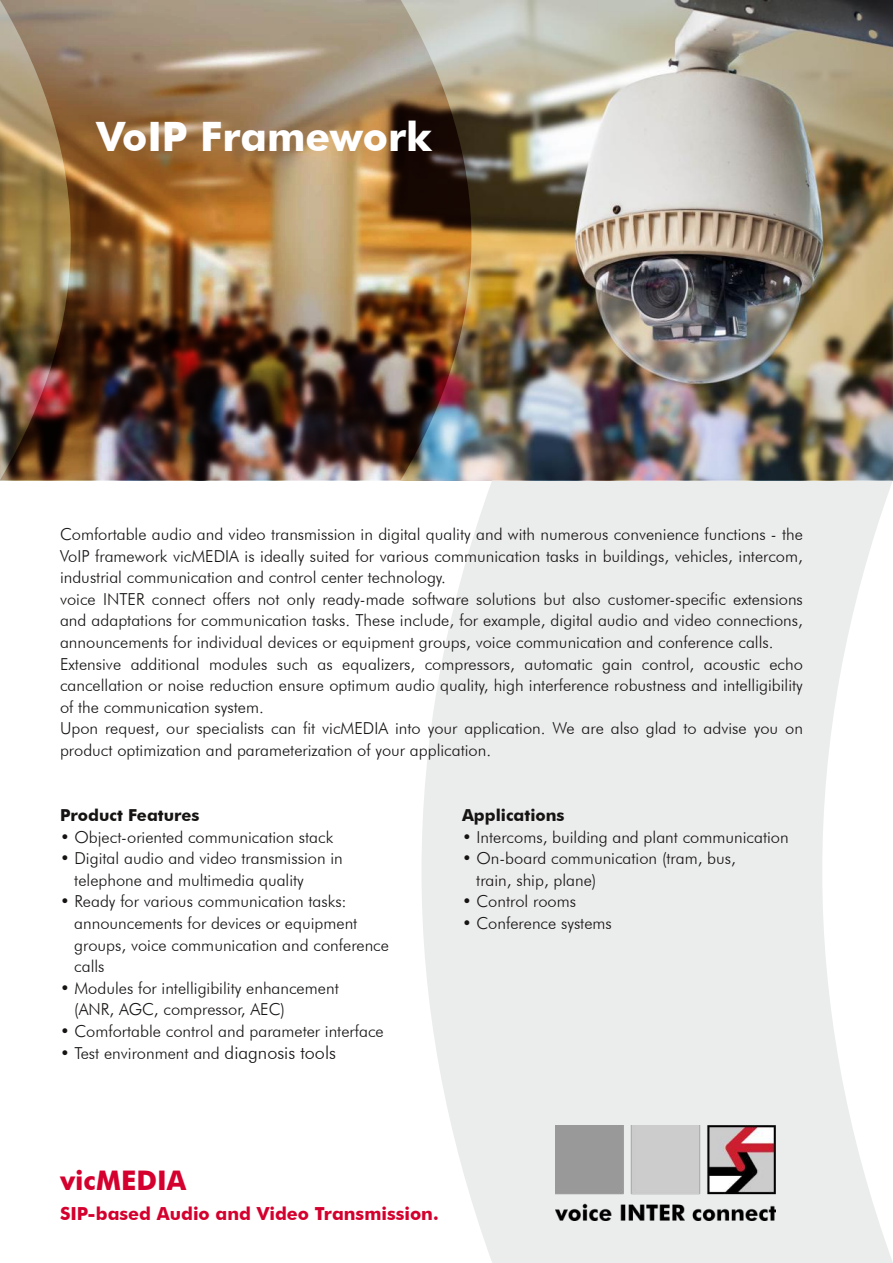
<style>
.page{position:relative;width:893px;height:1263px;background:#fff}
.page>*{position:absolute;margin:0;border:0;box-sizing:border-box;transform-origin:0 0}
.t1{font:700 40.5px "Futura BT";color:#fff}
.t2{font:700 27px "Futura BT";color:#d4002e}
.t3{font:700 18px "Futura BT";color:#d4002e}
.t4{font:300 16.5px/21.6px "Futura BT";color:#161413}
.t5{font:700 16.5px "Futura BT";color:#161413}
.s1{font-size:18px}
</style>
<div class="page">
<img style="left:495px;top:0;width:398px;height:480px">
<img style="left:0;top:0;width:495px;height:480px">
<svg style="left:398px;top:480px;width:495px;height:783px;fill:#ebecec"></svg>
<img style="left:555px;top:1125px;width:220px;height:95px">
<h1 class="t1" style="left:96px;top:112px;width:337px">VoIP Framework</h1>
<p class="t4" style="left:60px;top:523px;width:744px">Comfortable audio and video transmission in digital quality and with numerous convenience functions - the VoIP framework vicMEDIA is ideally suited for various communication tasks in buildings, vehicles, intercom, industrial communication and control center technology.<br>voice INTER connect offers not only ready-made software solutions but also customer-specific extensions and adaptations for communication tasks. These include, for example, digital audio and video connections, announcements for individual devices or equipment groups, voice communication and conference calls.<br>Extensive additional modules such as equalizers, compressors, automatic gain control, acoustic echo cancellation or noise reduction ensure optimum audio quality, high interference robustness and intelligibility of the communication system.<br>Upon request, our specialists can fit vicMEDIA into your application. We are also glad to advise you on product optimization and parameterization of your application.</p>
<p class="t5" style="left:60px;top:805px;width:141px">Product Features</p>
<p class="t4" style="left:60px;top:826px;width:275px">• Object-oriented communication stack</p>
<p class="t4" style="left:74px;top:847px;width:270px;text-indent:-14px">• Digital audio and video transmission in telephone and multimedia quality</p>
<p class="t4" style="left:74px;top:890px;width:316px;text-indent:-14px">• Ready for various communication tasks: announcements for devices or equipment groups, voice communication and conference calls</p>
<p class="t4" style="left:74px;top:977px;width:266px;text-indent:-14px">• Modules for intelligibility enhancement (ANR, AGC, compressor, AEC)</p>
<p class="t4" style="left:60px;top:1020px;width:325px">• Comfortable control and parameter interface</p>
<p class="t4" style="left:60px;top:1042px;width:277px">• Test environment and <span class="s1">diagnosis tools</span></p>
<p class="t5" style="left:462px;top:805px;width:104px">Applications</p>
<p class="t4" style="left:462px;top:826px;width:328px">• Intercoms, building and plant communication</p>
<p class="t4" style="left:476px;top:847px;width:261px;text-indent:-14px">• On-board communication (tram, bus, train, ship, plane)</p>
<p class="t4" style="left:462px;top:890px;width:116px">• Control rooms</p>
<p class="t4" style="left:462px;top:912px;width:151px">• Conference systems</p>
<h2 class="t2" style="left:60px;top:1164px;width:128px">vicMEDIA</h2>
<p class="t3" style="left:60px;top:1203px;width:380px">SIP-based Audio and Video Transmission.</p>
</div>
